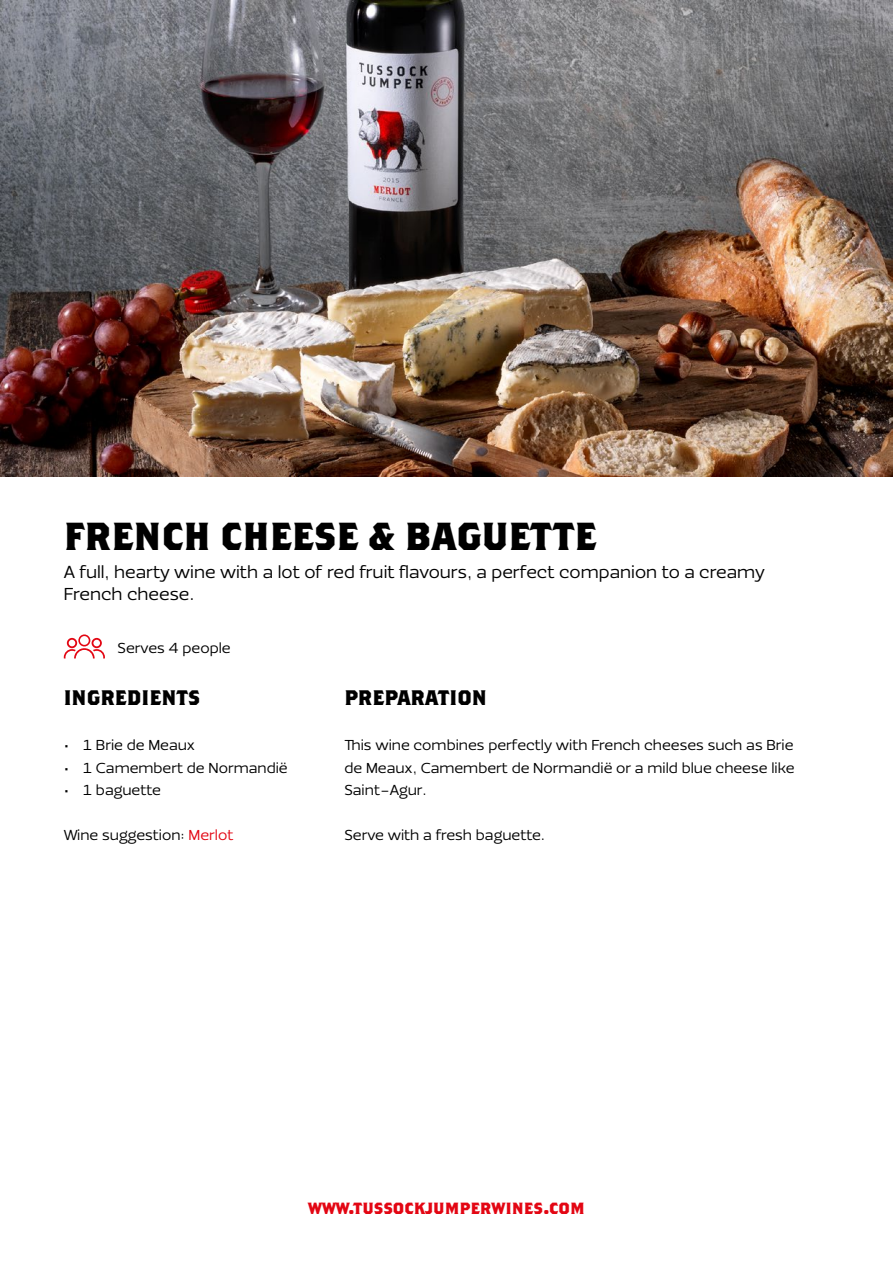
<style>
.page{position:relative;width:893px;height:1263px;background:#fff}
.page>*{position:absolute;margin:0;border:0;box-sizing:border-box;transform-origin:0 0}
.t1{font:700 39px "Brothers";color:#000}
.t2{font:700 21px "Brothers";color:#000}
.t3{font:18px/21.6px "Ezzo";color:#000}
.t4{font:700 18px "Brothers";color:#e30613}
.t5{font:15px/22.5px "Ezzo";color:#000;text-align:justify}
.s1{color:#e30613}
</style>
<div class="page">
<img style="left:0;top:0;width:893px;height:476px">
<svg style="left:64px;top:634px;width:41px;height:24px"></svg>
<h1 class="t1" style="left:64px;top:512px;width:534px">FRENCH CHEESE &amp; BAGUETTE</h1>
<p class="t3" style="left:64px;top:561px;width:702px">A full, hearty wine with a lot of red fruit flavours, a perfect companion to a creamy<br>French cheese.</p>
<p class="t5" style="left:118px;top:636px;width:115px">Serves 4 people</p>
<h2 class="t2" style="left:64px;top:685px;width:138px">INGREDIENTS</h2>
<p class="t5" style="left:64px;top:734px;width:133px">• 1 Brie de Meaux</p>
<p class="t5" style="left:64px;top:756px;width:225px">• 1 Camembert de Normandië</p>
<p class="t5" style="left:64px;top:779px;width:99px">• 1 baguette</p>
<p class="t5" style="left:64px;top:824px;width:171px">Wine suggestion: <span class="s1">Merlot</span></p>
<h2 class="t2" style="left:344px;top:685px;width:144px">PREPARATION</h2>
<p class="t5" style="left:344px;top:734px;width:452px">This wine combines perfectly with French cheeses such as Brie de Meaux, Camembert de Normandië or a mild blue cheese like Saint-Agur.</p>
<p class="t5" style="left:344px;top:824px;width:202px">Serve with a fresh baguette.</p>
<p class="t4" style="left:308px;top:1196px;width:278px">www.tussockjumperwines.com</p>
</div>
